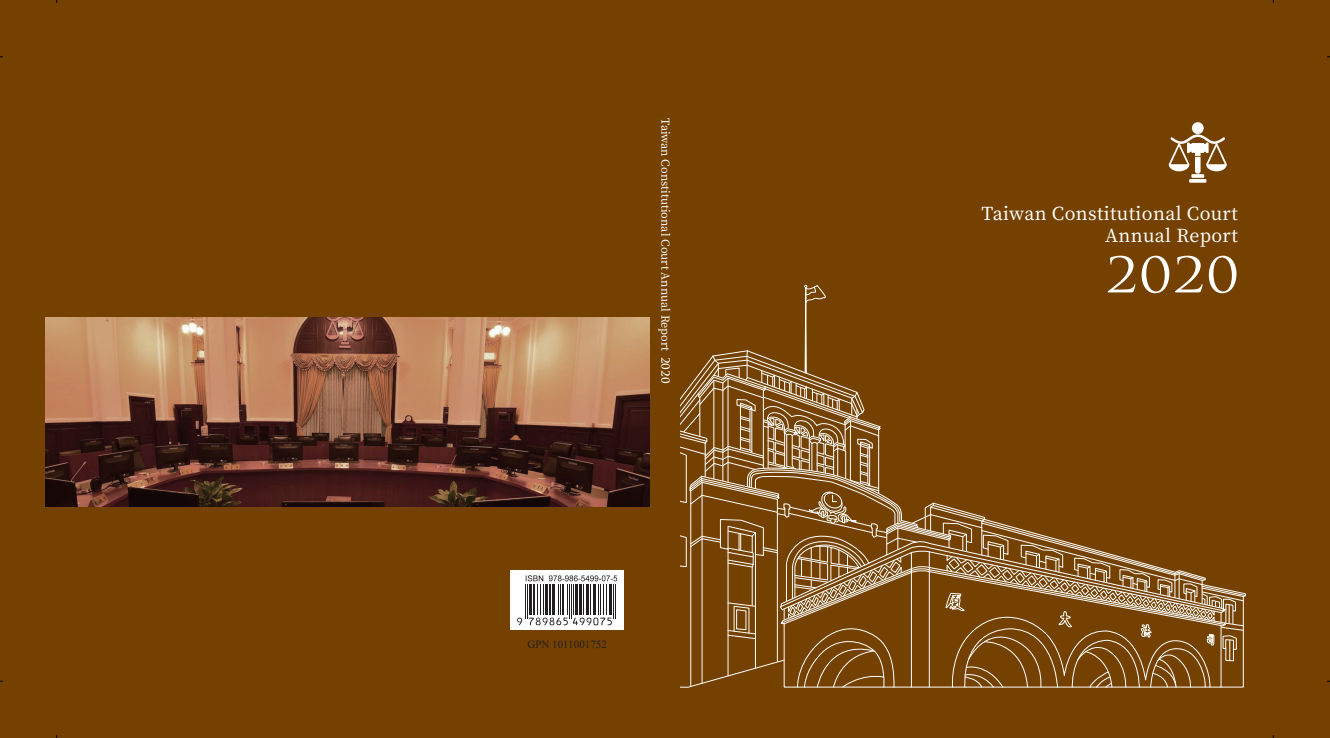
<style>
.page{position:relative;width:1330px;height:738px;background:#fff}
.page>*{position:absolute;margin:0;border:0;box-sizing:border-box;transform-origin:0 0}
.t1{font:47.8px "Trajan Pro";color:#fff;scale:1.19 1}
.t2{font:500 17.9px/21.5px "Noto Serif CJ Ktc";letter-spacing:.02em;color:#fff;text-align:right}
.t3{font:500 11px "Noto Serif CJ Ktc";color:#fff}
.t4{font:11px "Times New Roman";color:#231f20}
.s1{font-family:"Trajan Pro";font-weight:700}
</style>
<div class="page">
<div style="left:0;top:0;width:1329px;height:737px;background:#754100"></div>
<svg style="left:680px;top:284px;width:566px;height:403px"></svg>
<div style="left:1191px;top:122px;width:12px;height:12px;background:#fff;border-radius:50%"></div>
<svg style="left:1168px;top:134px;width:58px;height:48px"></svg>
<img style="left:45px;top:317px;width:604px;height:189px">
<div style="left:510px;top:570px;width:114px;height:59px;background:#fff"></div>
<hr style="left:525px;top:583px;width:1px;height:35px;background:#231f20">
<hr style="left:527px;top:583px;width:1px;height:35px;background:#231f20">
<hr style="left:529px;top:583px;width:2px;height:31px;background:#231f20">
<hr style="left:532px;top:583px;width:2px;height:31px;background:#231f20">
<hr style="left:537px;top:583px;width:1px;height:31px;background:#231f20">
<hr style="left:540px;top:583px;width:1px;height:31px;background:#231f20">
<hr style="left:543px;top:583px;width:1px;height:31px;background:#231f20">
<hr style="left:545px;top:583px;width:3px;height:31px;background:#231f20">
<hr style="left:549px;top:583px;width:2px;height:31px;background:#231f20">
<hr style="left:552px;top:583px;width:2px;height:31px;background:#231f20">
<hr style="left:558px;top:583px;width:1px;height:31px;background:#231f20">
<hr style="left:560px;top:583px;width:1px;height:31px;background:#231f20">
<hr style="left:562px;top:583px;width:2px;height:31px;background:#231f20">
<hr style="left:567px;top:583px;width:1px;height:31px;background:#231f20">
<hr style="left:569px;top:583px;width:1px;height:35px;background:#231f20">
<hr style="left:571px;top:583px;width:1px;height:35px;background:#231f20">
<hr style="left:573px;top:583px;width:1px;height:31px;background:#231f20">
<hr style="left:574px;top:583px;width:3px;height:31px;background:#231f20">
<hr style="left:579px;top:583px;width:3px;height:31px;background:#231f20">
<hr style="left:583px;top:583px;width:1px;height:31px;background:#231f20">
<hr style="left:586px;top:583px;width:3px;height:31px;background:#231f20">
<hr style="left:590px;top:583px;width:1px;height:31px;background:#231f20">
<hr style="left:593px;top:583px;width:2px;height:31px;background:#231f20">
<hr style="left:597px;top:583px;width:1px;height:31px;background:#231f20">
<hr style="left:599px;top:583px;width:1px;height:31px;background:#231f20">
<hr style="left:603px;top:583px;width:1px;height:31px;background:#231f20">
<hr style="left:606px;top:583px;width:1px;height:31px;background:#231f20">
<hr style="left:609px;top:583px;width:3px;height:31px;background:#231f20">
<hr style="left:613px;top:583px;width:1px;height:35px;background:#231f20">
<hr style="left:615px;top:583px;width:1px;height:35px;background:#231f20">
<svg style="left:529px;top:617px;width:83px;height:7px"></svg>
<svg style="left:517px;top:617px;width:5px;height:7px"></svg>
<svg style="left:526px;top:575px;width:91px;height:6px"></svg>
<p class="t3" style="left:671px;top:118px;width:267px;rotate:90deg">Taiwan Constitutional Court Annual Report <span class="s1">2020</span></p>
<p class="t4" style="left:527px;top:635px;width:81px">GPN 1011001752</p>
<h2 class="t2" style="left:981px;top:203px;width:258px">Taiwan Constitutional Court<br>Annual Report</h2>
<h1 class="t1" style="left:1105px;top:244px;width:113px">2020</h1>
</div>
